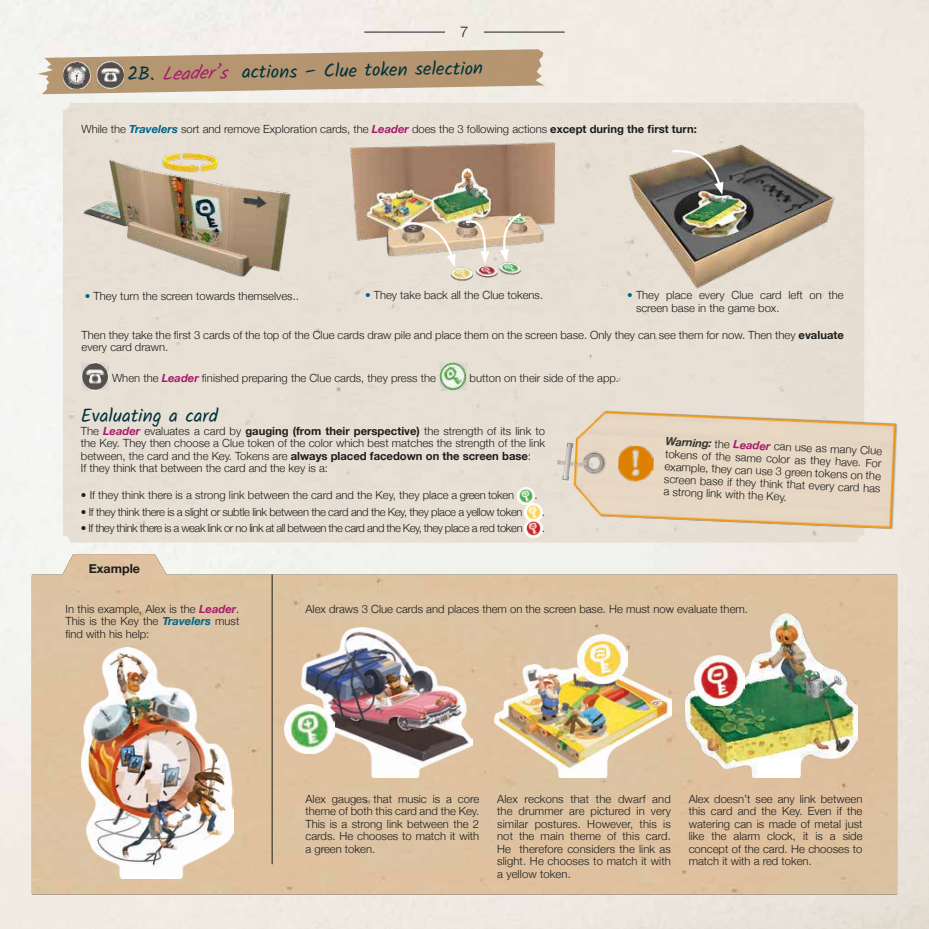
<style>
.page{position:relative;width:929px;height:929px;background:#fff}
.page>*{position:absolute;margin:0;border:0;box-sizing:border-box;transform-origin:0 0}
.t1{font:18.75px "Kalam";color:#00323c}
.t2{font:300 15px "Helvetica Neue";color:#1d1d1b}
.t3{font:700 12.5px "Helvetica Neue";color:#1d1d1b}
.t4{font:300 11.25px/12.5px "Helvetica Neue";color:#1d1d1b;text-align:justify}
.t5{font:300 11.25px "Helvetica Neue";letter-spacing:-.03em;color:#1d1d1b}
.t6{font:300 11.25px "Helvetica Neue";letter-spacing:-.04em;color:#1d1d1b}
.s1{font-style:italic;color:#a71c6d}
.s2{font-weight:700;font-style:italic;color:#00638c}
.s3{font-weight:700;font-style:italic;color:#a71c6d}
.s4{font-weight:700}
.s5{color:#00638c}
.s6{font-weight:700;font-style:italic;color:#343433}
</style>
<div class="page">
<img style="left:0;top:0;width:928px;height:928px">
<div style="left:63px;top:103px;width:801px;height:439px;background:#e8e0d5"></div>
<svg style="left:38px;top:49px;width:506px;height:45px;background:#c2aa8c"></svg>
<img style="left:32px;top:554px;width:864px;height:340px">
<img style="left:554px;top:360px;width:361px;height:178px">
<img style="left:336px;top:113px;width:235px;height:171px">
<img style="left:96px;top:61px;width:28px;height:28px">
<img style="left:81px;top:362px;width:28px;height:28px">
<img style="left:439px;top:362px;width:27px;height:28px">
<hr style="left:364px;top:32px;width:81px;height:1px;background:#1d1d1b">
<hr style="left:484px;top:32px;width:80px;height:1px;background:#1d1d1b">
<hr style="left:272px;top:574px;width:1px;height:290px;background:#1d1d1b">
<img style="left:81px;top:647px;width:153px;height:230px">
<img style="left:302px;top:627px;width:170px;height:150px">
<img style="left:494px;top:664px;width:177px;height:113px">
<img style="left:686px;top:613px;width:171px;height:164px">
<img style="left:285px;top:704px;width:49px;height:49px">
<img style="left:578px;top:634px;width:49px;height:49px">
<img style="left:694px;top:655px;width:50px;height:50px">
<img style="left:84px;top:128px;width:236px;height:166px">
<img style="left:627px;top:138px;width:211px;height:160px">
<svg style="left:402px;top:221px;width:53px;height:46px;background:#d9c8b2"></svg>
<svg style="left:670px;top:149px;width:53px;height:46px;background:#8c8377"></svg>
<svg style="left:463px;top:220px;width:26px;height:44px"></svg>
<svg style="left:500px;top:211px;width:23px;height:51px"></svg>
<img style="left:63px;top:61px;width:28px;height:28px">
<img style="left:617px;top:445px;width:37px;height:37px">
<svg style="left:562px;top:442px;width:11px;height:38px"></svg>
<img style="left:517px;top:487px;width:17px;height:17px">
<img style="left:524px;top:503px;width:18px;height:18px">
<img style="left:525px;top:519px;width:17px;height:18px">
<h2 class="t2" style="left:460px;top:19px;width:10px">7</h2>
<h1 class="t1" style="left:127px;top:61px;width:357px;rotate:-1deg">2B. <span class="s1">Leader’s</span> actions – Clue token selection</h1>
<p class="t4" style="left:81px;top:122px;width:616px">While the <span class="s2">Travelers</span> sort and remove Exploration cards, the <span class="s3">Leader</span> does the 3 following actions <span class="s4">except during the first turn:</span></p>
<p class="t4" style="left:85px;top:288px;width:216px"><span class="s5">•</span> They turn the screen towards themselves..</p>
<p class="t4" style="left:365px;top:287px;width:179px"><span class="s5">•</span> They take back all the Clue tokens.</p>
<p class="t4" style="left:636px;top:288px;width:209px;text-indent:-9px"><span class="s5">•</span> They place every Clue card left on the screen base in the game box.</p>
<p class="t4" style="left:81px;top:327px;width:763px">Then they take the first 3 cards of the top of the Clue cards draw pile and place them on the screen base. Only they can see them for now. Then they <span class="s4">evaluate </span>every card drawn.</p>
<p class="t4" style="left:112px;top:371px;width:325px">When the <span class="s3">Leader</span> finished preparing the Clue cards, they press the</p>
<p class="t4" style="left:469px;top:371px;width:151px">button on their side of the app.</p>
<h1 class="t1" style="left:81px;top:402px;width:139px">Evaluating a card</h1>
<p class="t4" style="left:81px;top:423px;width:465px;text-align:left">The <span class="s3">Leader</span> evaluates a card by <span class="s4">gauging (from their perspective)</span> the strength of its link to the Key. They then choose a Clue token of the color which best matches the strength of the link between, the card and the Key. Tokens are <span class="s4">always placed facedown on the screen base</span>:<br>If they think that between the card and the key is a:</p>
<p class="t4" style="left:81px;top:488px;width:434px">• If they think there is a strong link between the card and the Key, they place a green token</p>
<p class="t4" style="left:534px;top:488px;width:5px">.</p>
<p class="t5" style="left:81px;top:502px;width:443px">• If they think there is a slight or subtle link between the card and the Key, they place a yellow token</p>
<p class="t4" style="left:542px;top:504px;width:5px">.</p>
<p class="t6" style="left:81px;top:519px;width:443px">• If they think there is a weak link or no link at all between the card and the Key, they place a red token</p>
<p class="t4" style="left:542px;top:521px;width:5px">.</p>
<p class="t3" style="left:89px;top:558px;width:53px">Example</p>
<p class="t4" style="left:666px;top:433px;width:218px;rotate:3deg"><span class="s6">Warning:</span> the <span class="s3">Leader</span> can use as many Clue tokens of the same color as they have. For example, they can use 3 green tokens on the screen base if they think that every card has a strong link with the Key.</p>
<p class="t4" style="left:66px;top:601px;width:175px">In this example, Alex is the <span class="s3">Leader</span>.<br>This is the Key the <span class="s2">Travelers</span> must find with his help:</p>
<p class="t4" style="left:305px;top:601px;width:444px">Alex draws 3 Clue cards and places them on the screen base. He must now evaluate them.</p>
<p class="t4" style="left:305px;top:791px;width:175px">Alex gauges that music is a core theme of both this card and the Key.<br>This is a strong link between the 2 cards. He chooses to match it with a green token.</p>
<p class="t4" style="left:497px;top:791px;width:175px">Alex reckons that the dwarf and the drummer are pictured in very similar postures. However, this is not the main theme of this card.<br>He therefore considers the link as slight. He chooses to match it with a yellow token.</p>
<p class="t4" style="left:688px;top:791px;width:175px">Alex doesn’t see any link between this card and the Key. Even if the watering can is made of metal just like the alarm clock, it is a side concept of the card. He chooses to match it with a red token.</p>
</div>
